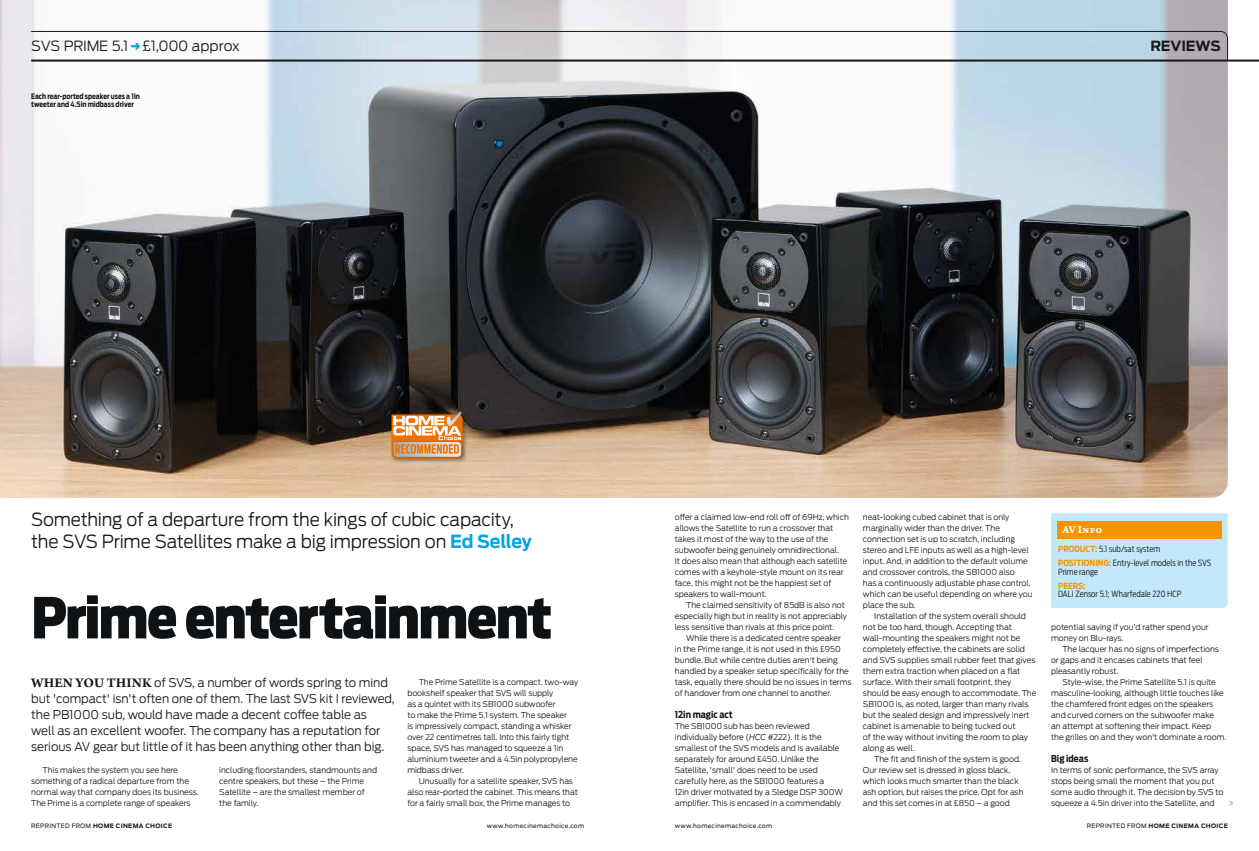
<style>
.page{position:relative;width:1259px;height:851px;background:#fff}
.page>*{position:absolute;margin:0;border:0;box-sizing:border-box;transform-origin:0 0}
.t1{font:900 56px "Antenna Cond";letter-spacing:-.03em;color:#0e1215}
.t2{font:300 18px/22px "Antenna";letter-spacing:-.015em;color:#1a1719;scale:.96 1}
.t3{font:300 14px "Antenna";letter-spacing:-.02em;color:#1a1719}
.t4{font:700 14px "Antenna";letter-spacing:-.01em;color:#1a1719}
.t5{font:300 12px/16px "Antenna";letter-spacing:-.005em;color:#1a1719}
.t6{font:11px "Arno Pro Bold Caption";letter-spacing:.01em;color:#fff}
.t7{font:700 9.5px "Antenna Cond";color:#1a1719}
.t8{font:300 8.5px/14.2px "Antenna Cond";letter-spacing:.005em;color:#1a1719}
.t9{font:700 8.5px "Antenna Cond";letter-spacing:.005em;color:#f59400}
.t10{font:300 8px/11px "Antenna";letter-spacing:-.005em;color:#1a1719}
.t11{font:700 7.5px/8px "Antenna Cond";color:#1a1719;scale:.96 1}
.t12{font:700 6px "Antenna";letter-spacing:.05em;color:#1a1719}
.t13{font:6px "Antenna";letter-spacing:.05em;color:#1a1719}
.s1{color:#00a5e8}
.s2{font-weight:700;color:#00a5e8}
.s3{font-family:"Arno Pro";font-weight:700;font-size:14px}
.s4{font-style:italic}
.s5{font-weight:700;color:#f59400}
.s6{font-weight:400}
</style>
<div class="page">
<img style="left:0;top:0;width:1227px;height:497px">
<svg style="left:31px;top:31px;width:1197px;height:29px"></svg>
<hr style="left:31px;top:60px;width:1228px;height:2px;background:#1a1719">
<div style="left:1051px;top:513px;width:176px;height:94px;background:#c3e8fa"></div>
<div style="left:1057px;top:520px;width:165px;height:18px;background:#f59400"></div>
<svg style="left:1229px;top:801px;width:4px;height:4px"></svg>
<div style="left:390px;top:412px;width:77px;height:51px;background:#1a1719;opacity:.35"></div>
<div style="left:391px;top:439px;width:74px;height:21px;background:#1a1719;opacity:.35"></div>
<svg style="left:391px;top:411px;width:71px;height:47px;background:#d89e6a"></svg>
<h3 class="t3" style="left:31px;top:37px;width:210px">SVS PRIME 5.1 <span class="s1">➜</span> £1,000 approx</h3>
<h3 class="t4" style="left:1150px;top:37px;width:72px">REVIEWS</h3>
<p class="t11" style="left:31px;top:92px;width:115px">Each rear-ported speaker uses a 1in tweeter and 4.5in midbass driver</p>
<h2 class="t2" style="left:31px;top:508px;width:523px">Something of a departure from the kings of cubic capacity, the SVS Prime Satellites make a big impression on <span class="s2">Ed Selley</span></h2>
<h1 class="t1" style="left:31px;top:584px;width:523px">Prime entertainment</h1>
<p class="t5" style="left:31px;top:674px;width:365px"><span class="s3">WHEN YOU THINK</span> of SVS, a number of words spring to mind but 'compact' isn't often one of them. The last SVS kit I reviewed, the PB1000 sub, would have made a decent coffee table as<br>well as an excellent woofer. The company has a reputation for serious AV gear but little of it has been anything other than big.</p>
<p class="t10" style="left:407px;top:676px;width:172px;text-indent:11px">The Prime Satellite is a compact, two-way bookshelf speaker that SVS will supply<br>as a quintet with its SB1000 subwoofer<br>to make the Prime 5.1 system. The speaker<br>is impressively compact, standing a whisker over 22 centimetres tall. Into this fairly tight space, SVS has managed to squeeze a 1in aluminium tweeter and a 4.5in polypropylene midbass driver.</p>
<p class="t10" style="left:407px;top:775px;width:172px;text-indent:11px">Unusually for a satellite speaker, SVS has also rear-ported the cabinet. This means that for a fairly small box, the Prime manages to</p>
<p class="t10" style="left:31px;top:764px;width:169px;text-indent:11px">This makes the system you see here something of a radical departure from the normal way that company does its business.<br>The Prime is a complete range of speakers</p>
<p class="t10" style="left:219px;top:764px;width:159px">including floorstanders, standmounts and centre speakers, but these – the Prime<br>Satellite – are the smallest member of the family.</p>
<p class="t10" style="left:675px;top:511px;width:176px">offer a claimed low-end roll off of 69Hz, which allows the Satellite to run a crossover that takes it most of the way to the use of the subwoofer being genuinely omnidirectional.<br>It does also mean that although each satellite comes with a keyhole-style mount on its rear face, this might not be the happiest set of speakers to wall-mount.</p>
<p class="t10" style="left:675px;top:599px;width:174px;text-indent:11px">The claimed sensitivity of 85dB is also not especially high but in reality is not appreciably less sensitive than rivals at this price point.</p>
<p class="t10" style="left:675px;top:632px;width:178px;text-indent:11px">While there is a dedicated centre speaker<br>in the Prime range, it is not used in this £950 bundle. But while centre duties aren't being handled by a speaker setup specifically for the task, equally there should be no issues in terms of handover from one channel to another.</p>
<p class="t7" style="left:675px;top:708px;width:59px">12in magic act</p>
<p class="t10" style="left:675px;top:720px;width:170px">The SB1000 sub has been reviewed individually before (<span class="s4">HCC</span> #222). It is the smallest of the SVS models and is available separately for around £450. Unlike the Satellite, 'small' does need to be used carefully here, as the SB1000 features a<br>12in driver motivated by a Sledge DSP 300W amplifier. This is encased in a commendably</p>
<p class="t10" style="left:863px;top:511px;width:171px">neat-looking cubed cabinet that is only marginally wider than the driver. The connection set is up to scratch, including stereo and LFE inputs as well as a high-level input. And, in addition to the default volume and crossover controls, the SB1000 also<br>has a continuously adjustable phase control, which can be useful depending on where you place the sub.</p>
<p class="t10" style="left:874px;top:610px;width:153px">Installation of the system overall should</p>
<p class="t10" style="left:863px;top:621px;width:151px">not be too hard, though. Accepting that</p>
<p class="t10" style="left:863px;top:632px;width:159px">wall-mounting the speakers might not be</p>
<p class="t10" style="left:863px;top:643px;width:164px">completely effective, the cabinets are solid</p>
<p class="t10" style="left:863px;top:654px;width:174px">and SVS supplies small rubber feet that gives</p>
<p class="t10" style="left:863px;top:665px;width:159px">them extra traction when placed on a flat</p>
<p class="t10" style="left:863px;top:676px;width:150px">surface. With their small footprint, they</p>
<p class="t10" style="left:863px;top:687px;width:175px">should be easy enough to accommodate. The</p>
<p class="t10" style="left:863px;top:698px;width:167px">SB1000 is, as noted, larger than many rivals</p>
<p class="t10" style="left:863px;top:709px;width:168px">but the sealed design and impressively inert</p>
<p class="t10" style="left:863px;top:720px;width:154px">cabinet is amenable to being tucked out</p>
<p class="t10" style="left:863px;top:731px;width:167px">of the way without inviting the room to play</p>
<p class="t10" style="left:863px;top:742px;width:53px">along as well.</p>
<p class="t10" style="left:874px;top:753px;width:148px">The fit and finish of the system is good.</p>
<p class="t10" style="left:863px;top:764px;width:149px">Our review set is dressed in gloss black,</p>
<p class="t10" style="left:863px;top:775px;width:157px">which looks much smarter than the black</p>
<p class="t10" style="left:863px;top:786px;width:162px">ash option, but raises the price. Opt for ash</p>
<p class="t10" style="left:863px;top:797px;width:148px">and this set comes in at £850 – a good</p>
<h3 class="t6" style="left:1062px;top:523px;width:42px">AV Info</h3>
<p class="t8" style="left:1058px;top:541px;width:155px"><span class="s5">PRODUCT:</span> 5.1 sub/sat system<br><span class="s5">POSITIONING:</span> Entry-level models in the SVS</p>
<p class="t8" style="left:1058px;top:564px;width:41px">Prime range</p>
<p class="t9" style="left:1058px;top:580px;width:29px">PEERS:</p>
<p class="t8" style="left:1058px;top:587px;width:125px">DALI Zensor 5.1; Wharfedale 220 HCP</p>
<p class="t10" style="left:1051px;top:621px;width:159px">potential saving if you'd rather spend your money on Blu-rays.</p>
<p class="t10" style="left:1051px;top:643px;width:169px;text-indent:11px">The lacquer has no signs of imperfections or gaps and it encases cabinets that feel pleasantly robust.</p>
<p class="t10" style="left:1051px;top:676px;width:177px;text-indent:11px">Style-wise, the Prime Satellite 5.1 is quite masculine-looking, although little touches like the chamfered front edges on the speakers and curved corners on the subwoofer make<br>an attempt at softening their impact. Keep<br>the grilles on and they won't dominate a room.</p>
<p class="t7" style="left:1051px;top:752px;width:39px">Big ideas</p>
<p class="t10" style="left:1051px;top:764px;width:174px">In terms of sonic performance, the SVS array stops being small the moment that you put some audio through it. The decision by SVS to squeeze a 4.5in driver into the Satellite, and</p>
<p class="t12" style="left:31px;top:822px;width:142px"><span class="s6">REPRINTED FROM</span> HOME CINEMA CHOICE</p>
<p class="t13" style="left:487px;top:822px;width:99px">www.homecinemachoice.com</p>
<p class="t13" style="left:675px;top:822px;width:99px">www.homecinemachoice.com</p>
<p class="t12" style="left:1086px;top:822px;width:142px"><span class="s6">REPRINTED FROM</span> HOME CINEMA CHOICE</p>
</div>
